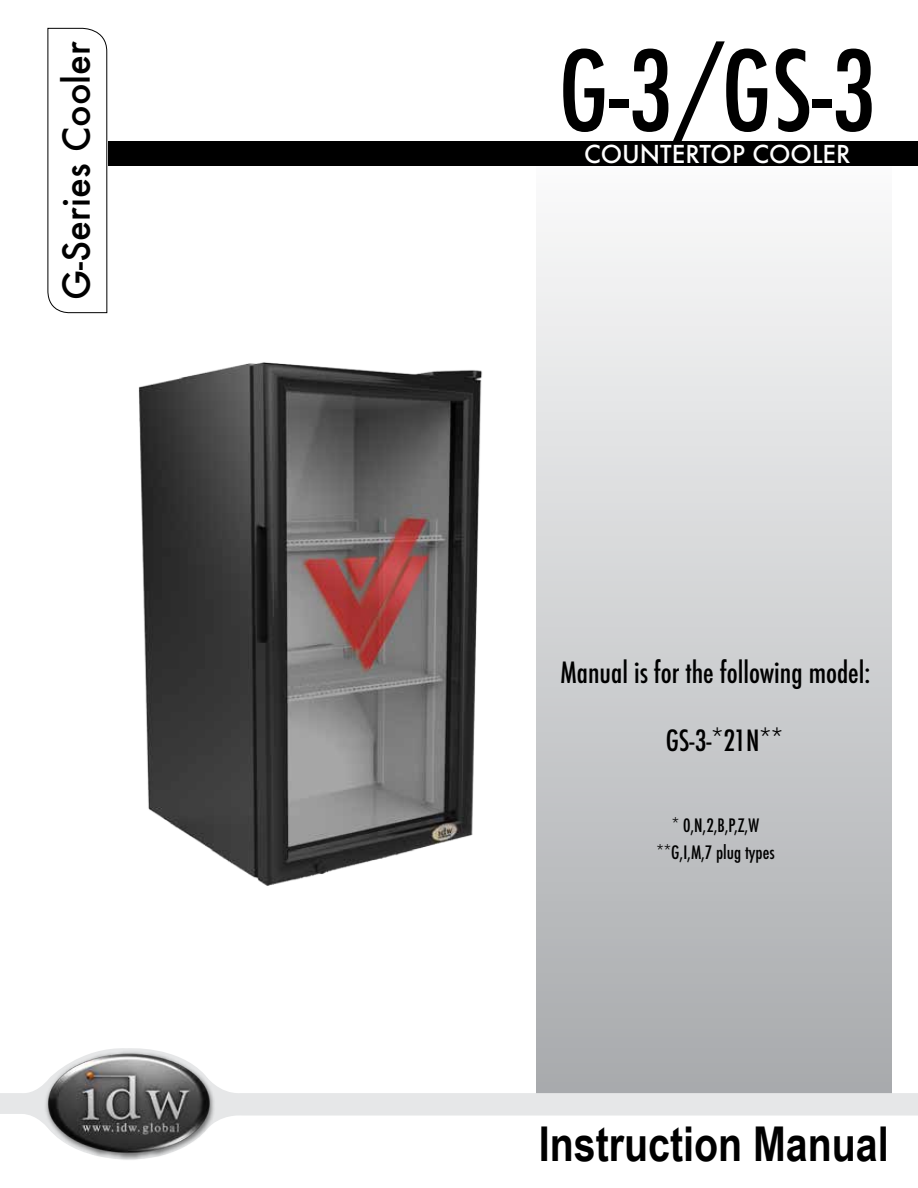
<style>
.page{position:relative;width:918px;height:1188px;background:#fff}
.page>*{position:absolute;margin:0;border:0;box-sizing:border-box;transform-origin:0 0}
.t1{font:500 condensed 108px "Futura";color:#000}
.t2{font:700 48px "Arial Narrow";color:#000}
.t3{font:500 36px "Futura";color:#000}
.t4{font:500 condensed 28.5px "Futura";color:#000}
.t5{font:500 24px "Futura";color:#fff}
.t6{font:500 condensed 18px/27px "Futura";color:#000;text-align:center}
</style>
<div class="page">
<div style="left:537px;top:145px;width:354px;height:959px;background:linear-gradient(to bottom,#fcfdfd,#a6a9ac)"></div>
<svg style="left:47px;top:28px;width:61px;height:285px"></svg>
<div style="left:108px;top:141px;width:809px;height:25px;background:#000"></div>
<svg style="left:0;top:1045px;width:918px;height:71px"></svg>
<img style="left:33px;top:1045px;width:200px;height:115px">
<img style="left:86px;top:297px;width:396px;height:589px">
<p class="t3" style="left:52px;top:300px;width:260px;rotate:-90deg">G-Series Cooler</p>
<h1 class="t1" style="left:559px;top:22px;width:319px">G-3/GS-3</h1>
<p class="t5" style="left:584px;top:137px;width:268px">COUNTERTOP COOLER</p>
<p class="t4" style="left:561px;top:654px;width:311px">Manual is for the following model:</p>
<p class="t4" style="left:666px;top:722px;width:119px">GS-3-*21N**</p>
<p class="t6" style="left:656px;top:812px;width:120px">* 0,N,2,B,P,Z,W **G,I,M,7 plug types</p>
<h2 class="t2" style="left:539px;top:1108px;width:351px">Instruction Manual</h2>
</div>
